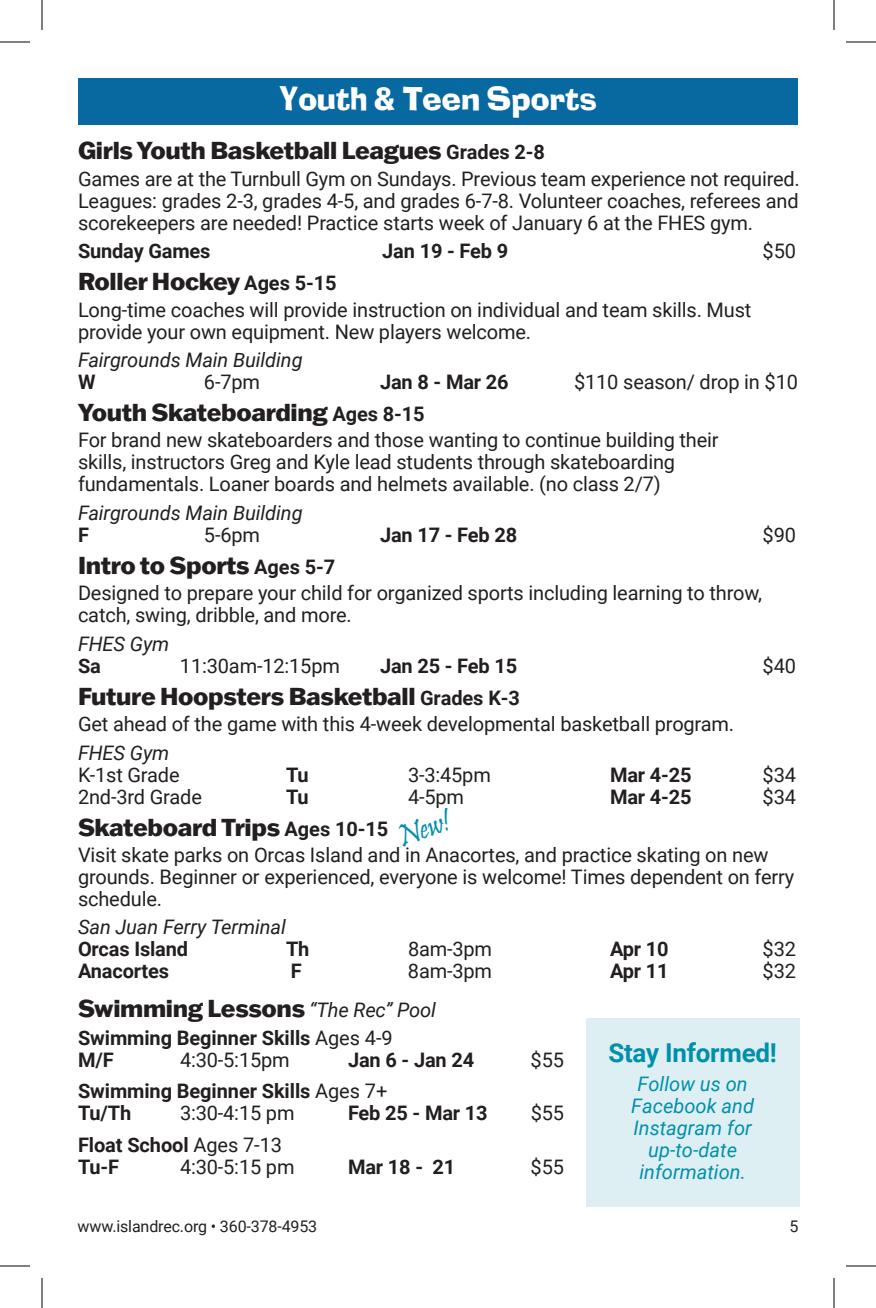
<style>
.page{position:relative;width:876px;height:1308px;background:#fff}
.page>*{position:absolute;margin:0;border:0;box-sizing:border-box;transform-origin:0 0}
.t1{font:32px "Pristina";color:#0090ab}
.t2{font:31.2px "Ad Lib";letter-spacing:-.005em;color:#fff}
.body_copy{font:700 26px "Roboto";letter-spacing:-.01em;color:#0090ab}
.Heading{font:800 24px "Franklin Gothic ATF";letter-spacing:-.015em;color:#231f20}
.body_copy-2{font:20px/22px "Roboto";letter-spacing:-.01em;color:#231f20}
.location{font:italic 20px "Roboto";letter-spacing:-.005em;color:#231f20}
.Heading-2{font:700 20px "Roboto";letter-spacing:-.005em;color:#231f20}
.body_5_tabs{font:20px "Roboto";letter-spacing:-.01em;color:#231f20}
.body_4_tabs{font:700 20px "Roboto";letter-spacing:-.01em;color:#231f20}
.body_copy-3{font:italic 20px/22px "Roboto";color:#0090ab;text-align:center}
.body_4_tabs-2{font:20px "Roboto";letter-spacing:-.01em;color:#231f20}
.body_5_tabs-2{font:700 20px "Roboto";letter-spacing:-.01em;color:#231f20}
.body_copy-4{font:700 20px "Roboto";letter-spacing:-.01em;color:#231f20}
.body_copy-5{font:16px "Roboto";letter-spacing:-.01em;color:#231f20}
.s1{font-family:"Roboto";font-weight:700;font-size:20px}
.s2{font-family:"Roboto";font-weight:400;font-style:italic;font-size:20px}
.s3{font-weight:400}
</style>
<div class="page">
<div style="left:78px;top:78px;width:720px;height:46px;background:#0868a0"></div>
<div style="left:586px;top:1019px;width:214px;height:188px;background:#deeff4"></div>
<hr style="left:0;top:42px;width:30px;height:1px;background:#000">
<hr style="left:846px;top:42px;width:30px;height:1px;background:#000">
<hr style="left:0;top:1266px;width:30px;height:1px;background:#000">
<hr style="left:846px;top:1266px;width:30px;height:1px;background:#000">
<hr style="left:42px;top:0;width:1px;height:30px;background:#000">
<hr style="left:42px;top:1278px;width:1px;height:30px;background:#000">
<hr style="left:834px;top:0;width:1px;height:30px;background:#000">
<hr style="left:834px;top:1278px;width:1px;height:30px;background:#000">
<p class="t2" style="left:279px;top:85px;width:319px">Youth &amp; Teen Sports</p>
<p class="Heading" style="left:78px;top:135px;width:469px">Girls Youth Basketball Leagues <span class="s1">Grades 2-8</span></p>
<p class="body_copy-2" style="left:78px;top:167px;width:723px;text-align:justify">Games are at the Turnbull Gym on Sundays. Previous team experience not required.<br>Leagues: grades 2-3, grades 4-5, and grades 6-7-8. Volunteer coaches, referees and scorekeepers are needed! Practice starts week of January 6 at the FHES gym.</p>
<p class="body_4_tabs" style="left:78px;top:237px;width:134px">Sunday Games</p>
<p class="body_4_tabs" style="left:382px;top:237px;width:127px">Jan 19 - Feb 9</p>
<p class="body_4_tabs-2" style="left:763px;top:237px;width:35px">$50</p>
<p class="Heading" style="left:78px;top:265px;width:260px">Roller Hockey <span class="s1">Ages 5-15</span></p>
<p class="body_copy-2" style="left:78px;top:298px;width:675px">Long-time coaches will provide instruction on individual and team skills. Must provide your own equipment. New players welcome.</p>
<p class="location" style="left:78px;top:346px;width:226px">Fairgrounds Main Building</p>
<p class="body_4_tabs" style="left:78px;top:368px;width:19px">W</p>
<p class="body_4_tabs-2" style="left:204px;top:368px;width:58px">6-7pm</p>
<p class="body_4_tabs" style="left:380px;top:368px;width:130px">Jan 8 - Mar 26</p>
<p class="body_4_tabs-2" style="left:574px;top:368px;width:225px">$110 season/ drop in $10</p>
<p class="Heading" style="left:78px;top:396px;width:348px">Youth Skateboarding <span class="s1">Ages 8-15</span></p>
<p class="body_copy-2" style="left:78px;top:429px;width:642px">For brand new skateboarders and those wanting to continue building their skills, instructors Greg and Kyle lead students through skateboarding fundamentals. Loaner boards and helmets available. (no class 2/7)</p>
<p class="location" style="left:78px;top:499px;width:226px">Fairgrounds Main Building</p>
<p class="body_4_tabs" style="left:78px;top:521px;width:12px">F</p>
<p class="body_4_tabs-2" style="left:204px;top:521px;width:58px">5-6pm</p>
<p class="body_4_tabs" style="left:380px;top:521px;width:139px">Jan 17 - Feb 28</p>
<p class="body_4_tabs-2" style="left:763px;top:521px;width:35px">$90</p>
<p class="Heading" style="left:78px;top:549px;width:259px">Intro to Sports <span class="s1">Ages 5-7</span></p>
<p class="body_copy-2" style="left:78px;top:582px;width:685px">Designed to prepare your child for organized sports including learning to throw, catch, swing, dribble, and more.</p>
<p class="location" style="left:78px;top:630px;width:93px">FHES Gym</p>
<p class="body_4_tabs" style="left:78px;top:652px;width:24px">Sa</p>
<p class="body_4_tabs-2" style="left:180px;top:652px;width:161px">11:30am-12:15pm</p>
<p class="body_4_tabs" style="left:380px;top:652px;width:139px">Jan 25 - Feb 15</p>
<p class="body_4_tabs-2" style="left:763px;top:652px;width:35px">$40</p>
<p class="Heading" style="left:78px;top:680px;width:444px">Future Hoopsters Basketball <span class="s1">Grades K-3</span></p>
<p class="body_copy-2" style="left:78px;top:712px;width:658px">Get ahead of the game with this 4-week developmental basketball program.</p>
<p class="location" style="left:78px;top:738px;width:93px">FHES Gym</p>
<p class="body_5_tabs" style="left:78px;top:760px;width:103px">K-1st Grade</p>
<p class="body_5_tabs-2" style="left:286px;top:760px;width:24px">Tu</p>
<p class="body_5_tabs" style="left:408px;top:760px;width:84px">3-3:45pm</p>
<p class="body_5_tabs-2" style="left:610px;top:760px;width:83px">Mar 4-25</p>
<p class="body_5_tabs" style="left:763px;top:760px;width:35px">$34</p>
<p class="body_5_tabs" style="left:78px;top:782px;width:125px">2nd-3rd Grade</p>
<p class="body_5_tabs-2" style="left:286px;top:782px;width:24px">Tu</p>
<p class="body_5_tabs" style="left:408px;top:782px;width:58px">4-5pm</p>
<p class="body_5_tabs-2" style="left:610px;top:782px;width:83px">Mar 4-25</p>
<p class="body_5_tabs" style="left:763px;top:782px;width:35px">$34</p>
<p class="Heading" style="left:78px;top:811px;width:312px">Skateboard Trips <span class="s1">Ages 10-15</span></p>
<p class="body_copy-2" style="left:78px;top:843px;width:718px">Visit skate parks on Orcas Island and in Anacortes, and practice skating on new grounds. Beginner or experienced, everyone is welcome! Times dependent on ferry schedule.</p>
<p class="location" style="left:78px;top:913px;width:209px">San Juan Ferry Terminal</p>
<p class="body_5_tabs-2" style="left:78px;top:935px;width:112px">Orcas Island</p>
<p class="body_5_tabs-2" style="left:286px;top:935px;width:25px">Th</p>
<p class="body_5_tabs" style="left:408px;top:935px;width:86px">8am-3pm</p>
<p class="body_5_tabs-2" style="left:610px;top:935px;width:60px">Apr 10</p>
<p class="body_5_tabs" style="left:763px;top:935px;width:35px">$32</p>
<p class="body_5_tabs-2" style="left:78px;top:957px;width:92px">Anacortes</p>
<p class="body_5_tabs-2" style="left:291px;top:957px;width:12px">F</p>
<p class="body_5_tabs" style="left:408px;top:957px;width:86px">8am-3pm</p>
<p class="body_5_tabs-2" style="left:610px;top:957px;width:60px">Apr 11</p>
<p class="body_5_tabs" style="left:763px;top:957px;width:35px">$32</p>
<p class="Heading" style="left:78px;top:992px;width:360px">Swimming Lessons <span class="s2">“The Rec” Pool</span></p>
<p class="Heading-2" style="left:78px;top:1024px;width:316px">Swimming Beginner Skills <span class="s3">Ages 4-9</span></p>
<p class="body_copy-4" style="left:78px;top:1046px;width:37px">M/F</p>
<p class="body_copy-2" style="left:180px;top:1049px;width:111px">4:30-5:15pm</p>
<p class="body_copy-4" style="left:348px;top:1046px;width:128px">Jan 6 - Jan 24</p>
<p class="body_copy-2" style="left:531px;top:1049px;width:35px">$55</p>
<p class="Heading-2" style="left:78px;top:1077px;width:311px">Swimming Beginner Skills <span class="s3">Ages 7+</span></p>
<p class="body_copy-4" style="left:78px;top:1099px;width:55px">Tu/Th</p>
<p class="body_copy-2" style="left:180px;top:1101px;width:116px">3:30-4:15 pm</p>
<p class="body_copy-4" style="left:348px;top:1099px;width:141px">Feb 25 - Mar 13</p>
<p class="body_copy-2" style="left:531px;top:1101px;width:35px">$55</p>
<p class="Heading-2" style="left:78px;top:1131px;width:206px">Float School <span class="s3">Ages 7-13</span></p>
<p class="body_copy-4" style="left:78px;top:1153px;width:43px">Tu-F</p>
<p class="body_copy-2" style="left:180px;top:1155px;width:116px">4:30-5:15 pm</p>
<p class="body_copy-4" style="left:348px;top:1153px;width:109px">Mar 18 - 21</p>
<p class="body_copy-2" style="left:531px;top:1155px;width:35px">$55</p>
<p class="t1" style="left:392px;top:821px;width:55px;rotate:-20deg">New!</p>
<p class="body_copy" style="left:608px;top:1035px;width:170px">Stay Informed!</p>
<p class="body_copy-3" style="left:631px;top:1072px;width:124px">Follow us on<br>Facebook and<br>Instagram for up-to-date information.</p>
<p class="body_copy-5" style="left:78px;top:1215px;width:241px">www.islandrec.org • 360-378-4953</p>
<p class="body_copy-5" style="left:789px;top:1215px;width:10px">5</p>
</div>
